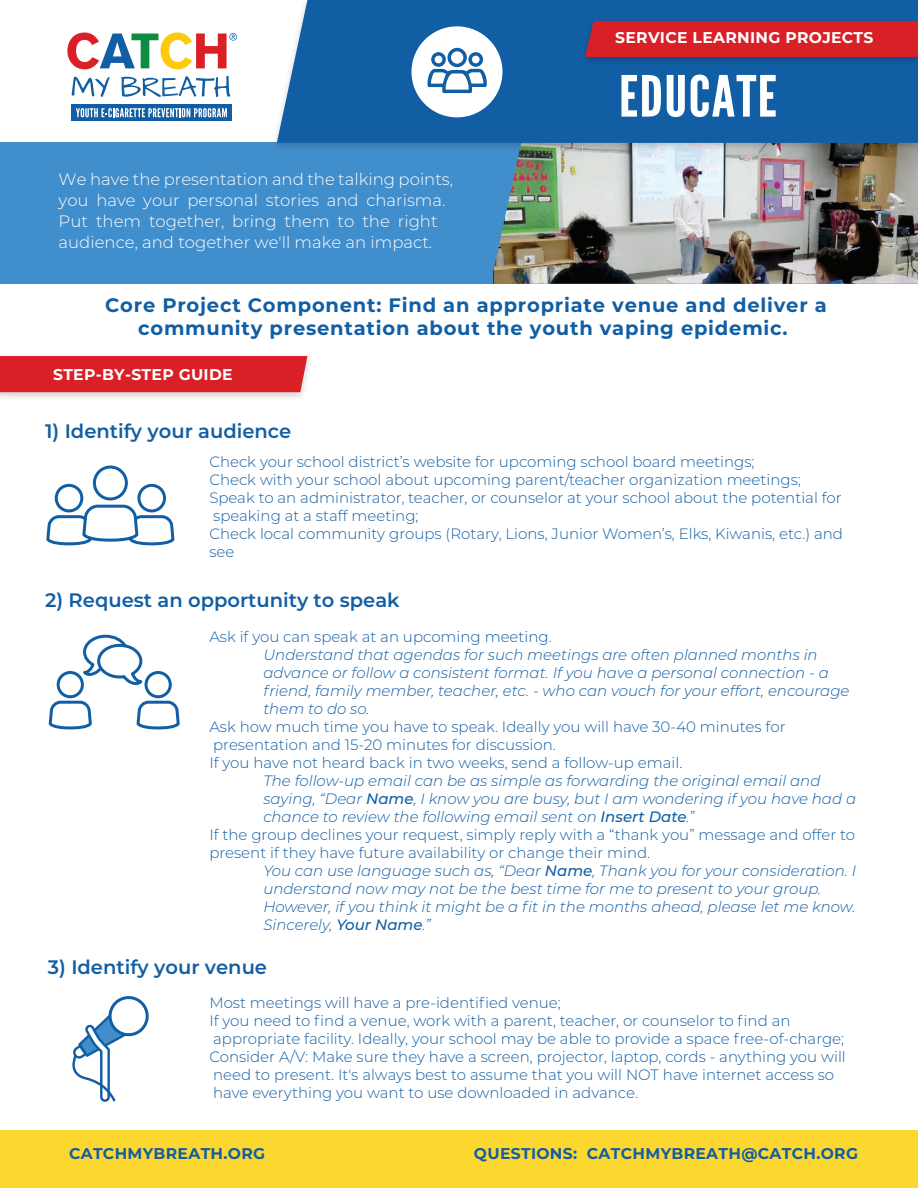
<style>
.page{position:relative;width:918px;height:1188px;background:#fff}
.page>*{position:absolute;margin:0;border:0;box-sizing:border-box;transform-origin:0 0}
.t1{font:56.7px "League Gothic";letter-spacing:.02em;color:#fff;scale:1.11 1}
.t2{font:700 19.5px/23.4px "Montserrat";letter-spacing:.04em;color:#115ea4;text-align:center}
.t3{font:600 19.5px "Montserrat";color:#115ea4}
.t4{font:300 16.5px/21px "Montserrat";color:#fff}
.t5{font:700 15.6px "Montserrat";letter-spacing:.02em;color:#115ea4}
.t6{font:700 15.6px "Montserrat";letter-spacing:.02em;color:#fff}
.t7{font:300 15px/18px "Montserrat";color:#115ea4}
.t8{font:italic 300 15px/18px "Montserrat";color:#115ea4}
.s1{font-weight:500}
</style>
<div class="page">
<div style="left:72px;top:104px;width:160px;height:17px;background:#115ea4"></div>
<svg style="left:76px;top:108px;width:151px;height:9px"></svg>
<svg style="left:72px;top:77px;width:38px;height:20px"></svg>
<svg style="left:121px;top:76px;width:109px;height:21px"></svg>
<svg style="left:67px;top:33px;width:170px;height:36px"></svg>
<div style="left:0;top:142px;width:918px;height:142px;background:#418ecc"></div>
<img style="left:493px;top:155px;width:425px;height:129px">
<img style="left:275px;top:134px;width:643px;height:21px">
<div style="left:277px;top:0;width:641px;height:143px;background:#115ea4"></div>
<img style="left:576px;top:15px;width:342px;height:54px">
<div style="left:585px;top:21px;width:333px;height:36px;background:#d92026"></div>
<div style="left:0;top:356px;width:307px;height:36px;background:#d92026"></div>
<div style="left:93px;top:466px;width:35px;height:34px;border:3px solid #115ea4;border-radius:50%"></div>
<div style="left:55px;top:484px;width:28px;height:28px;border:3px solid #115ea4;border-radius:50%"></div>
<div style="left:137px;top:484px;width:29px;height:28px;border:3px solid #115ea4;border-radius:50%"></div>
<svg style="left:46px;top:503px;width:129px;height:43px"></svg>
<div style="left:57px;top:671px;width:27px;height:27px;border:3px solid #115ea4;border-radius:50%"></div>
<svg style="left:48px;top:700px;width:44px;height:30px"></svg>
<div style="left:145px;top:671px;width:27px;height:27px;border:3px solid #115ea4;border-radius:50%"></div>
<svg style="left:136px;top:700px;width:44px;height:30px"></svg>
<svg style="left:77px;top:634px;width:71px;height:52px"></svg>
<svg style="left:72px;top:996px;width:77px;height:106px"></svg>
<div style="left:0;top:1130px;width:918px;height:58px;background:#fcd730"></div>
<div style="left:411px;top:26px;width:92px;height:92px;background:#fff;border-radius:50%"></div>
<div style="left:410px;top:25px;width:94px;height:94px;border:2px solid #115ea4;border-radius:50%"></div>
<svg style="left:428px;top:48px;width:59px;height:45px"></svg>
<p class="t6" style="left:615px;top:27px;width:260px">SERVICE LEARNING PROJECTS</p>
<p class="t4" style="left:59px;top:168px;width:396px">We have the presentation and the talking points, you have your personal stories and charisma.<br>Put them together, bring them to the right audience, and together we'll make an impact.</p>
<h1 class="t1" style="left:619px;top:63px;width:144px">EDUCATE</h1>
<h2 class="t2" style="left:105px;top:292px;width:723px">Core Project Component: Find an appropriate venue and deliver a community presentation about the youth vaping epidemic.</h2>
<p class="t6" style="left:53px;top:363px;width:181px">STEP-BY-STEP GUIDE</p>
<h2 class="t3" style="left:45px;top:417px;width:248px">1) Identify your audience</h2>
<p class="t7" style="left:209px;top:452px;width:635px">Check your school district’s website for upcoming school board meetings;<br>Check with your school about upcoming parent/teacher organization meetings; Speak to an administrator, teacher, or counselor at your school about the potential for speaking at a staff meeting;<br>Check local community groups (Rotary, Lions, Junior Women’s, Elks, Kiwanis, etc.) and see</p>
<h2 class="t3" style="left:45px;top:586px;width:356px">2) Request an opportunity to speak</h2>
<p class="t7" style="left:209px;top:627px;width:344px">Ask if you can speak at an upcoming meeting.</p>
<p class="t8" style="left:263px;top:645px;width:588px">Understand that agendas for such meetings are often planned months in advance or follow a consistent format. If you have a personal connection - a friend, family member, teacher, etc. - who can vouch for your effort, encourage them to do so.</p>
<p class="t7" style="left:209px;top:717px;width:578px">Ask how much time you have to speak. Ideally you will have 30-40 minutes for presentation and 15-20 minutes for discussion.<br>If you have not heard back in two weeks, send a follow-up email.</p>
<p class="t8" style="left:263px;top:771px;width:559px">The follow-up email can be as simple as forwarding the original email and</p>
<p class="t8" style="left:263px;top:789px;width:594px">saying, “Dear <span class="s1">Name</span>, I know you are busy, but I am wondering if you have had a</p>
<p class="t8" style="left:263px;top:807px;width:433px">chance to review the following email sent on <span class="s1">Insert Date</span>.”</p>
<p class="t7" style="left:209px;top:825px;width:647px">If the group declines your request, simply reply with a “thank you” message and offer to</p>
<p class="t7" style="left:209px;top:843px;width:442px">present if they have future availability or change their mind.</p>
<p class="t8" style="left:263px;top:861px;width:594px">You can use language such as, “Dear <span class="s1">Name</span>, Thank you for your consideration. I</p>
<p class="t8" style="left:263px;top:879px;width:559px">understand now may not be the best time for me to present to your group.</p>
<p class="t8" style="left:263px;top:897px;width:594px">However, if you think it might be a fit in the months ahead, please let me know.</p>
<p class="t8" style="left:263px;top:915px;width:169px">Sincerely, <span class="s1">Your Name</span>.”</p>
<h2 class="t3" style="left:48px;top:953px;width:221px">3) Identify your venue</h2>
<p class="t7" style="left:209px;top:993px;width:638px">Most meetings will have a pre-identified venue;<br>If you need to find a venue, work with a parent, teacher, or counselor to find an appropriate facility. Ideally, your school may be able to provide a space free-of-charge; Consider A/V: Make sure they have a screen, projector, laptop, cords - anything you will need to present. It's always best to assume that you will NOT have internet access so have everything you want to use downloaded in advance.</p>
<p class="t5" style="left:69px;top:1142px;width:198px">CATCHMYBREATH.ORG</p>
<p class="t5" style="left:474px;top:1142px;width:386px">QUESTIONS: CATCHMYBREATH@CATCH.ORG</p>
</div>
